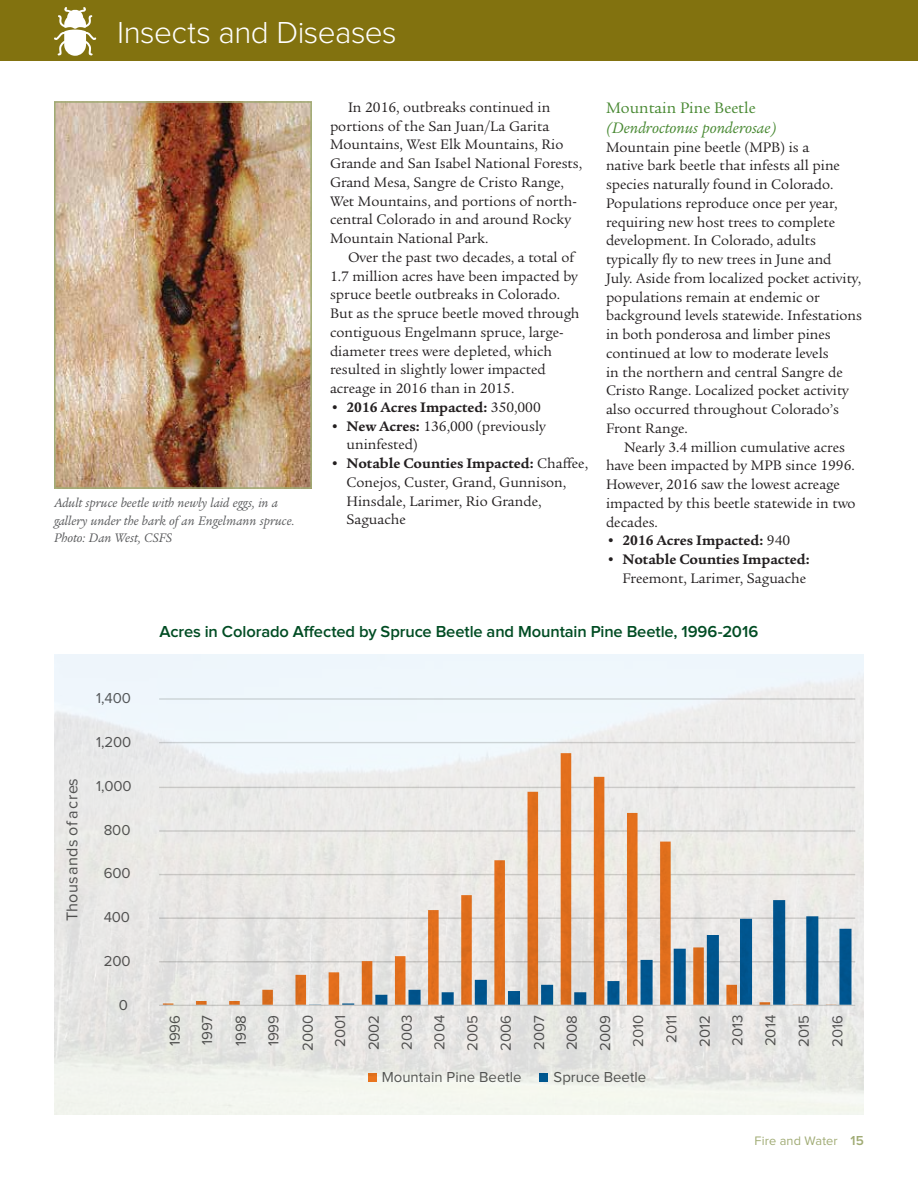
<style>
.page{position:relative;width:918px;height:1188px;background:#fff}
.page>*{position:absolute;margin:0;border:0;box-sizing:border-box;transform-origin:0 0}
.t1{font:300 31.5px "Proxima Nova";letter-spacing:-.015em;color:#fff}
.t2{font:600 16.5px "Proxima Nova";letter-spacing:-.005em;color:#004c23}
.t3{font:italic 16.5px "Legacy Serif ITC Std";color:#478831}
.t4{font:16.5px "Legacy Serif ITC Std";color:#478831}
.t5{font:16.2px "Proxima Nova";letter-spacing:.015em;color:#5a5a5a}
.t6{font:15px/18.8px "Legacy Serif ITC Std";color:#231f20}
.t7{font:15px/32.8px "Proxima Nova";letter-spacing:-.005em;color:#5a5a5a}
.t8{font:700 15px "Legacy Serif ITC Std";color:#231f20}
.t9{font:italic 13.5px/17.2px "Legacy Serif ITC Std";color:#58595b}
.t10{font:12.75px "Proxima Nova";letter-spacing:.015em;color:#a0ab74}
.s1{font-weight:400}
.s2{font-weight:700}
.s3{font-weight:600;font-size:13.5px}
</style>
<div class="page">
<img style="left:54px;top:654px;width:810px;height:461px">
<img style="left:57px;top:104px;width:252px;height:382px">
<div style="left:54px;top:101px;width:258px;height:388px;border:2px solid #a0ab74"></div>
<hr style="left:159px;top:698px;width:696px;height:2px;background:#d9d9d8">
<hr style="left:159px;top:742px;width:696px;height:1px;background:#d9d9d8">
<hr style="left:159px;top:787px;width:696px;height:1px;background:#d9d9d8">
<hr style="left:159px;top:830px;width:696px;height:2px;background:#d9d9d8">
<hr style="left:159px;top:874px;width:696px;height:1px;background:#d9d9d8">
<hr style="left:159px;top:917px;width:696px;height:2px;background:#d9d9d8">
<hr style="left:159px;top:961px;width:696px;height:1px;background:#d9d9d8">
<svg style="left:163px;top:753px;width:673px;height:252px;background:#e9e2db"></svg>
<svg style="left:309px;top:900px;width:543px;height:105px;background:#c5bab1"></svg>
<hr style="left:159px;top:1005px;width:696px;height:1px;background:#d9d9d8">
<svg style="left:368px;top:1073px;width:8px;height:9px"></svg>
<div style="left:540px;top:1073px;width:8px;height:9px;background:#005890"></div>
<div style="left:0;top:0;width:918px;height:61px;background:#82720f"></div>
<svg style="left:54px;top:7px;width:42px;height:49px"></svg>
<h1 class="t1" style="left:117px;top:15px;width:281px">Insects and Diseases</h1>
<p class="t6" style="left:330px;top:98px;width:254px;text-indent:18px">In 2016, outbreaks continued in portions of the San Juan/La Garita Mountains, West Elk Mountains, Rio Grande and San Isabel National Forests, Grand Mesa, Sangre de Cristo Range, Wet Mountains, and portions of north&shy;central Colorado in and around Rocky Mountain National Park.</p>
<p class="t6" style="left:330px;top:248px;width:251px;text-indent:18px">Over the past two decades, a total of 1.7 million acres have been impacted by spruce beetle outbreaks in Colorado.<br>But as the spruce beetle moved through contiguous Engelmann spruce, large&shy;diameter trees were depleted, which resulted in slightly lower impacted acreage in 2016 than in 2015.</p>
<p class="t8" style="left:330px;top:398px;width:212px">• 2016 Acres Impacted: <span class="s1">350,000</span></p>
<p class="t6" style="left:347px;top:417px;width:201px;text-indent:-16px"><span class="s2">• New Acres:</span> 136,000 (previously uninfested)</p>
<p class="t6" style="left:347px;top:454px;width:243px;text-indent:-16px"><span class="s2">• Notable Counties Impacted:</span> Chaffee,<br>Conejos, Custer, Grand, Gunnison,<br>Hinsdale, Larimer, Rio Grande,<br>Saguache</p>
<p class="t4" style="left:606px;top:98px;width:151px">Mountain Pine Beetle</p>
<p class="t3" style="left:606px;top:118px;width:172px">(Dendroctonus ponderosae)</p>
<p class="t6" style="left:606px;top:138px;width:258px">Mountain pine beetle (MPB) is a<br>native bark beetle that infests all pine species naturally found in Colorado.<br>Populations reproduce once per year, requiring new host trees to complete development. In Colorado, adults typically fly to new trees in June and<br>July. Aside from localized pocket activity, populations remain at endemic or background levels statewide. Infestations in both ponderosa and limber pines continued at low to moderate levels<br>in the northern and central Sangre de Cristo Range. Localized pocket activity also occurred throughout Colorado’s Front Range.</p>
<p class="t6" style="left:606px;top:438px;width:251px;text-indent:18px">Nearly 3.4 million cumulative acres have been impacted by MPB since 1996.<br>However, 2016 saw the lowest acreage impacted by this beetle statewide in two decades.</p>
<p class="t8" style="left:606px;top:532px;width:186px">• 2016 Acres Impacted: <span class="s1">940</span></p>
<p class="t8" style="left:606px;top:551px;width:205px">• Notable Counties Impacted:</p>
<p class="t6" style="left:623px;top:569px;width:185px">Freemont, Larimer, Saguache</p>
<p class="t2" style="left:160px;top:622px;width:600px">Acres in Colorado Affected by Spruce Beetle and Mountain Pine Beetle, 1996-2016</p>
<p class="t9" style="left:54px;top:495px;width:242px">Adult spruce beetle with newly laid eggs, in a gallery under the bark of an Engelmann spruce.<br>Photo: Dan West, CSFS</p>
<p class="t7" style="left:96px;top:682px;width:36px">1,400</p>
<p class="t5" style="left:63px;top:921px;width:144px;rotate:-90deg">Thousands of acres</p>
<p class="t7" style="left:96px;top:726px;width:37px">1,200</p>
<p class="t7" style="left:96px;top:770px;width:37px">1,000</p>
<p class="t7" style="left:104px;top:814px;width:28px">800</p>
<p class="t7" style="left:104px;top:857px;width:28px">600</p>
<p class="t7" style="left:104px;top:901px;width:28px">400</p>
<p class="t7" style="left:104px;top:945px;width:28px">200</p>
<p class="t7" style="left:119px;top:989px;width:11px">0</p>
<p class="t7" style="left:159px;top:1046px;width:33px;line-height:32.2px;rotate:-90deg">1996<br>1997</p>
<p class="t7" style="left:225px;top:1046px;width:33px;rotate:-90deg">1998<br>1999</p>
<p class="t7" style="left:292px;top:1051px;width:37px;rotate:-90deg">2000<br>2001</p>
<p class="t7" style="left:358px;top:1050px;width:37px;rotate:-90deg">2002</p>
<p class="t7" style="left:391px;top:1050px;width:37px;rotate:-90deg">2003<br>2004</p>
<p class="t7" style="left:457px;top:1051px;width:37px;rotate:-90deg">2005</p>
<p class="t7" style="left:490px;top:1051px;width:37px;rotate:-90deg">2006</p>
<p class="t7" style="left:523px;top:1050px;width:37px;rotate:-90deg">2007<br>2008</p>
<p class="t7" style="left:589px;top:1051px;width:37px;rotate:-90deg">2009</p>
<p class="t7" style="left:622px;top:1047px;width:33px;rotate:-90deg">2010</p>
<p class="t7" style="left:655px;top:1043px;width:29px;rotate:-90deg">2011</p>
<p class="t7" style="left:689px;top:1047px;width:33px;rotate:-90deg">2012<br>2013</p>
<p class="t7" style="left:755px;top:1046px;width:33px;rotate:-90deg">2014</p>
<p class="t7" style="left:788px;top:1047px;width:33px;rotate:-90deg">2015</p>
<p class="t7" style="left:821px;top:1047px;width:33px;rotate:-90deg">2016</p>
<p class="t7" style="left:382px;top:1061px;width:141px">Mountain Pine Beetle</p>
<p class="t7" style="left:554px;top:1061px;width:94px">Spruce Beetle</p>
<p class="t10" style="left:755px;top:1133px;width:111px">Fire and Water <span class="s3">15</span></p>
</div>
